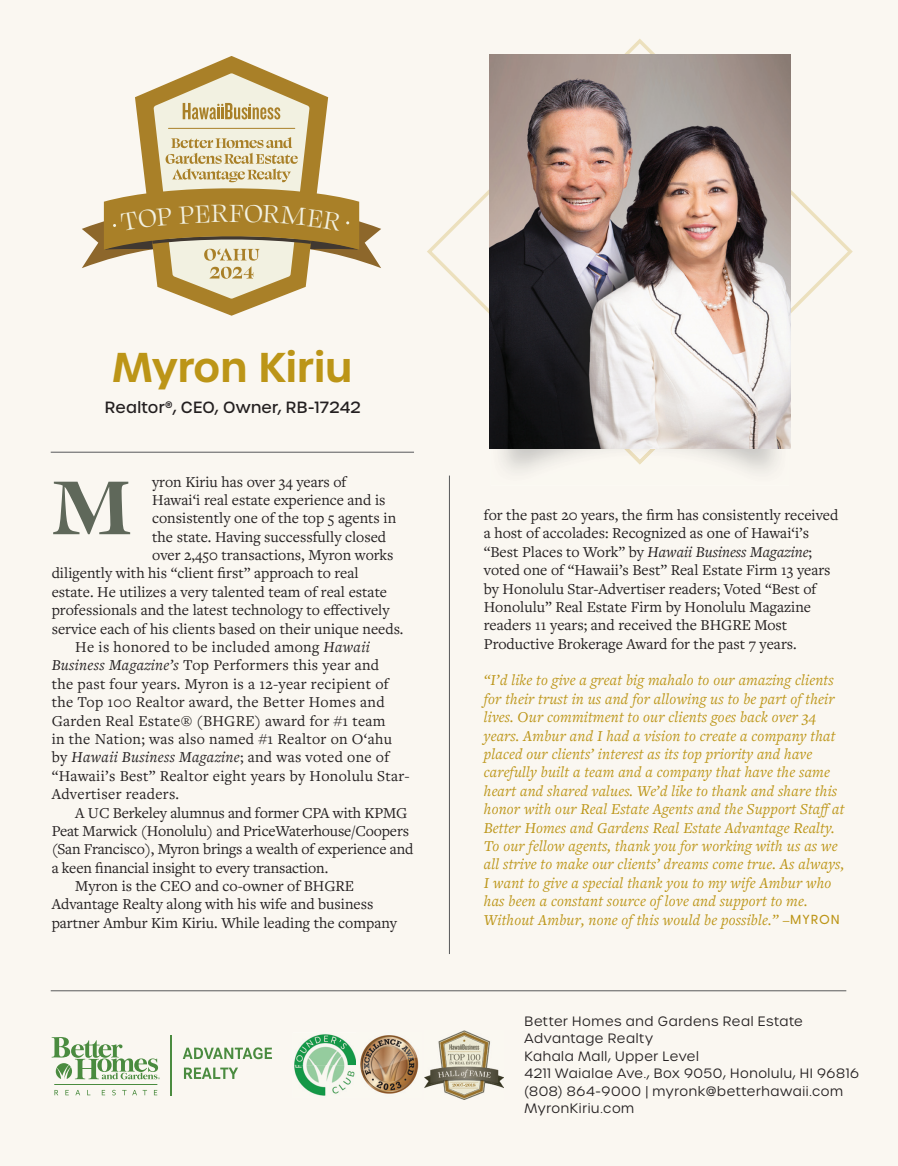
<style>
.page{position:relative;width:898px;height:1166px;background:#faf7f1}
.page>*{position:absolute;margin:0;border:0;box-sizing:border-box;transform-origin:0 0}
.t1{font:700 87.5px "Swear Display";color:#5f685a}
.t2{font:600 40.25px "Urbane";color:#bc9517}
.t3{font:28.53px "Swear Display";color:#f2f1e1}
.t4{font:15.75px/18.4px "Freight Text Pro";color:#231f20}
.t5{font:italic 15.75px/18.4px "Freight Text Pro";letter-spacing:.01em;color:#bc9517}
.t6{font:15.75px "Freight Text Pro";letter-spacing:.02em;color:#231f20}
.t7{font:italic 15.75px "Freight Text Pro";letter-spacing:.02em;color:#231f20}
.t8{font:500 15.75px "Urbane";letter-spacing:.015em;color:#231f20}
.t9{font:300 13.12px/17.5px "Urbane";letter-spacing:.045em;color:#231f20}
.s1{font-style:italic}
.s2{font-style:normal}
.s3{font-family:"Greycliff CF";font-weight:500;font-style:normal;font-size:13.12px}
</style>
<div class="page">
<hr style="left:51px;top:990px;width:795px;height:1px;background:#57585a">
<svg style="left:135px;top:56px;width:193px;height:259px;fill:#faf7f1"></svg>
<hr style="left:51px;top:452px;width:363px;height:1px;background:#57585a">
<div style="left:427px;top:39px;width:426px;height:425px;background:#faf7f1"></div>
<img style="left:491px;top:464px;width:298px;height:21px">
<img style="left:491px;top:449px;width:298px;height:15px">
<img style="left:489px;top:54px;width:301px;height:395px">
<hr style="left:449px;top:475px;width:1px;height:479px;background:#57585a">
<svg style="left:183px;top:1047px;width:89px;height:12px"></svg>
<svg style="left:184px;top:1067px;width:54px;height:11px"></svg>
<svg style="left:52px;top:1037px;width:108px;height:58px"></svg>
<hr style="left:170px;top:1035px;width:1px;height:60px;background:#4a8b3f">
<img style="left:293px;top:1032px;width:129px;height:65px">
<img style="left:357px;top:1032px;width:1px;height:65px">
<img style="left:424px;top:1031px;width:79px;height:68px">
<svg style="left:82px;top:73px;width:299px;height:226px"></svg>
<h3 class="t3" style="left:229px;top:195px;width:17px">F</h3>
<h2 class="t2" style="left:112px;top:340px;width:242px">Myron Kiriu</h2>
<p class="t8" style="left:105px;top:397px;width:257px">Realtor<sup>®</sup>, CEO, Owner, RB-17242</p>
<p class="t4" style="left:152px;top:472px;width:196px">yron Kiriu has over 34 years of</p>
<p class="t4" style="left:152px;top:490px;width:235px">Hawai‘i real estate experience and is</p>
<p class="t4" style="left:152px;top:508px;width:246px">consistently one of the top 5 agents in</p>
<p class="t4" style="left:152px;top:527px;width:235px">the state. Having successfully closed</p>
<p class="t4" style="left:152px;top:545px;width:243px">over 2,450 transactions, Myron works</p>
<p class="t4" style="left:52px;top:563px;width:308px">diligently with his “client first” approach to real</p>
<p class="t4" style="left:52px;top:582px;width:337px">estate. He utilizes a very talented team of real estate</p>
<p class="t4" style="left:52px;top:600px;width:339px">professionals and the latest technology to effectively</p>
<p class="t4" style="left:52px;top:619px;width:353px">service each of his clients based on their unique needs.</p>
<p class="t6" style="left:75px;top:636px;width:296px">He is honored to be included among <span class="s1">Hawaii</span></p>
<p class="t6" style="left:52px;top:655px;width:329px"><span class="s1">Business Magazine’s</span> Top Performers this year and</p>
<p class="t6" style="left:52px;top:673px;width:339px">the past four years. Myron is a 12-year recipient of</p>
<p class="t6" style="left:52px;top:691px;width:334px">the Top 100 Realtor award, the Better Homes and</p>
<p class="t6" style="left:52px;top:710px;width:335px">Garden Real Estate® (BHGRE) award for #1 team</p>
<p class="t6" style="left:52px;top:728px;width:342px">in the Nation; was also named #1 Realtor on O‘ahu</p>
<p class="t7" style="left:52px;top:747px;width:339px"><span class="s2">by</span> Hawaii Business Magazine<span class="s2">; and was voted one of</span></p>
<p class="t6" style="left:52px;top:765px;width:359px">“Hawaii’s Best” Realtor eight years by Honolulu Star-</p>
<p class="t6" style="left:52px;top:783px;width:129px">Advertiser readers.</p>
<p class="t4" style="left:75px;top:802px;width:333px">A UC Berkeley alumnus and former CPA with KPMG</p>
<p class="t4" style="left:52px;top:821px;width:359px">Peat Marwick (Honolulu) and PriceWaterhouse/Coopers</p>
<p class="t4" style="left:52px;top:839px;width:363px">(San Francisco), Myron brings a wealth of experience and</p>
<p class="t4" style="left:52px;top:858px;width:278px">a keen financial insight to every transaction.</p>
<p class="t4" style="left:75px;top:876px;width:280px">Myron is the CEO and co-owner of BHGRE</p>
<p class="t4" style="left:52px;top:894px;width:323px">Advantage Realty along with his wife and business</p>
<p class="t4" style="left:52px;top:913px;width:347px">partner Ambur Kim Kiriu. While leading the company</p>
<h1 class="t1" style="left:52px;top:449px;width:81px">M</h1>
<p class="t4" style="left:484px;top:505px;width:356px">for the past 20 years, the firm has consistently received a host of accolades: Recognized as one of Hawai‘i’s “Best Places to Work” by <span class="s1">Hawaii Business Magazine</span>; voted one of “Hawaii’s Best” Real Estate Firm 13 years by Honolulu Star-Advertiser readers; Voted “Best of Honolulu” Real Estate Firm by Honolulu Magazine readers 11 years; and received the BHGRE Most Productive Brokerage Award for the past 7 years.</p>
<p class="t5" style="left:484px;top:670px;width:362px">“I’d like to give a great big mahalo to our amazing clients for their trust in us and for allowing us to be part of their lives. Our commitment to our clients goes back over 34 years. Ambur and I had a vision to create a company that placed our clients’ interest as its top priority and have carefully built a team and a company that have the same heart and shared values. We’d like to thank and share this honor with our Real Estate Agents and the Support Staffat Better Homes and Gardens Real Estate Advantage Realty.<br>To our fellow agents, thank you for working with us as we all strive to make our clients’ dreams come true. As always, I want to give a special thank you to my wife Ambur who has been a constant source of love and support to me.<br>Without Ambur, none of this would be possible.” –<span class="s3">MYRON</span></p>
<p class="t9" style="left:524px;top:1012px;width:336px">Better Homes and Gardens Real Estate<br>Advantage Realty<br>Kahala Mall, Upper Level<br>4211 Waialae Ave., Box 9050, Honolulu, HI 96816 (808) 864-9000 | myronk@betterhawaii.com<br>MyronKiriu.com</p>
</div>
